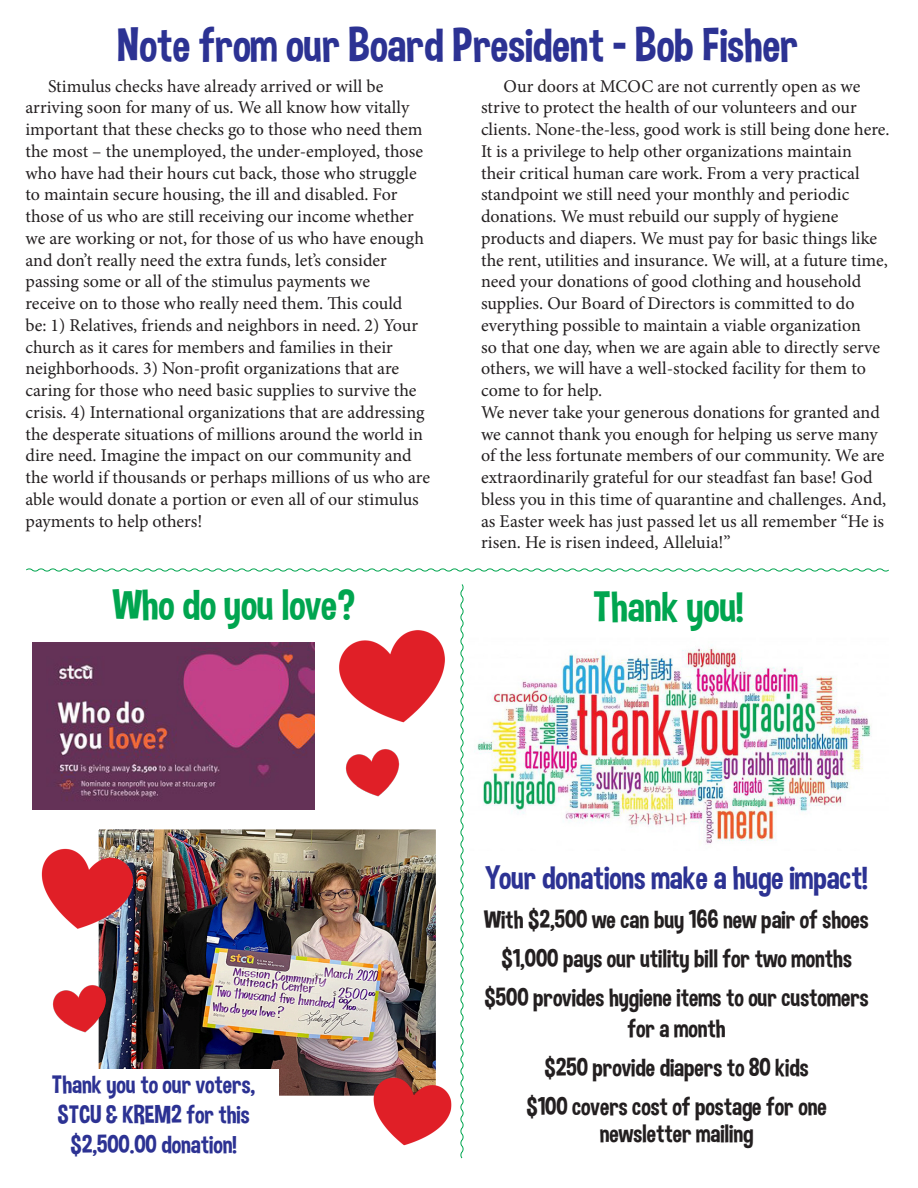
<style>
.page{position:relative;width:918px;height:1188px;background:#fff}
.page>*{position:absolute;margin:0;border:0;box-sizing:border-box;transform-origin:0 0}
.t1{font:48px "Dimbo";color:#2c3293}
.t2{font:43.5px "Dimbo";color:#00a54f}
.t3{font:33px "Dimbo";color:#2c3293}
.t4{font:25.5px/30.6px "Dimbo";color:#231f20;text-align:center}
.t5{font:25.5px/30px "Dimbo";color:#2c3293}
.t6{font:18px/21.8px "Minion Pro";letter-spacing:-.005em;color:#231f20}
</style>
<div class="page">
<img style="left:99px;top:830px;width:336px;height:265px">
<div style="left:94px;top:825px;width:346px;height:275px;border:4px solid #fff"></div>
<svg style="left:26px;top:568px;width:863px;height:4px"></svg>
<img style="left:33px;top:642px;width:282px;height:167px">
<div style="left:69px;top:1069px;width:210px;height:71px;background:#fff"></div>
<img style="left:339px;top:630px;width:106px;height:93px">
<img style="left:41px;top:848px;width:94px;height:84px">
<img style="left:346px;top:749px;width:54px;height:48px">
<svg style="left:460px;top:584px;width:4px;height:575px"></svg>
<img style="left:52px;top:985px;width:55px;height:48px">
<img style="left:477px;top:648px;width:394px;height:196px">
<img style="left:373px;top:1076px;width:79px;height:70px">
<p class="t1" style="left:117px;top:16px;width:682px">Note from our Board President - Bob Fisher</p>
<p class="t6" style="left:26px;top:75px;width:406px;text-indent:22px">Stimulus checks have already arrived or will be arriving soon for many of us. We all know how vitally important that these checks go to those who need them the most – the unemployed, the under-employed, those who have had their hours cut back, those who struggle to maintain secure housing, the ill and disabled. For those of us who are still receiving our income whether we are working or not, for those of us who have enough and don’t really need the extra funds, let’s consider passing some or all of the stimulus payments we<br>receive on to those who really need them. This could<br>be: 1) Relatives, friends and neighbors in need. 2) Your church as it cares for members and families in their neighborhoods. 3) Non-profit organizations that are caring for those who need basic supplies to survive the crisis. 4) International organizations that are addressing the desperate situations of millions around the world in dire need. Imagine the impact on our community and the world if thousands or perhaps millions of us who are able would donate a portion or even all of our stimulus payments to help others!</p>
<p class="t6" style="left:481px;top:75px;width:410px;text-indent:22px">Our doors at MCOC are not currently open as we strive to protect the health of our volunteers and our clients. None-the-less, good work is still being done here.<br>It is a privilege to help other organizations maintain their critical human care work. From a very practical standpoint we still need your monthly and periodic donations. We must rebuild our supply of hygiene products and diapers. We must pay for basic things like the rent, utilities and insurance. We will, at a future time, need your donations of good clothing and household supplies. Our Board of Directors is committed to do everything possible to maintain a viable organization<br>so that one day, when we are again able to directly serve others, we will have a well-stocked facility for them to come to for help.</p>
<p class="t6" style="left:481px;top:401px;width:407px">We never take your generous donations for granted and we cannot thank you enough for helping us serve many of the less fortunate members of our community. We are extraordinarily grateful for our steadfast fan base! God bless you in this time of quarantine and challenges. And, as Easter week has just passed let us all remember “He is risen. He is risen indeed, Alleluia!”</p>
<p class="t2" style="left:113px;top:578px;width:243px">Who do you love?</p>
<p class="t5" style="left:52px;top:1070px;width:205px">Thank you to our voters,<br>STCU &amp; KREM2 for this</p>
<p class="t5" style="left:71px;top:1130px;width:168px">$2,500.00 donation!</p>
<p class="t2" style="left:593px;top:580px;width:152px">Thank you!</p>
<p class="t3" style="left:486px;top:858px;width:383px">Your donations make a huge impact!</p>
<p class="t4" style="left:484px;top:904px;width:386px">With $2,500 we can buy 166 new pair of shoes</p>
<p class="t4" style="left:501px;top:943px;width:352px">$1,000 pays our utility bill for two months</p>
<p class="t4" style="left:485px;top:982px;width:386px">$500 provides hygiene items to our customers for a month</p>
<p class="t4" style="left:545px;top:1051px;width:266px">$250 provide diapers to 80 kids</p>
<p class="t4" style="left:526px;top:1092px;width:302px;line-height:27px">$100 covers cost of postage for one newsletter mailing</p>
</div>
